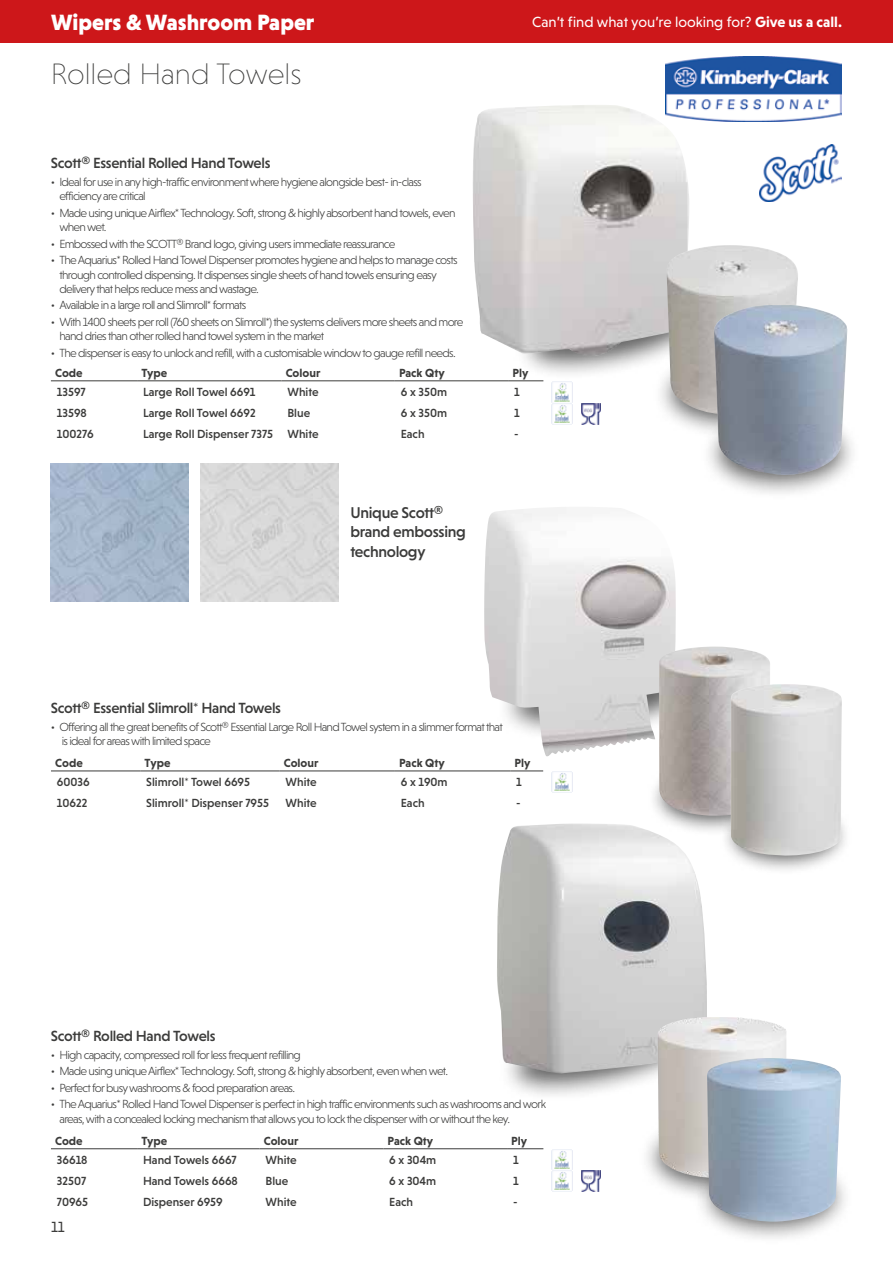
<style>
.page{position:relative;width:893px;height:1263px;background:#fff}
.page>*{position:absolute;margin:0;border:0;box-sizing:border-box;transform-origin:0 0}
.t1{font:200 30px "Niveau Grotesk";color:#3c3c3b}
.t2{font:900 22.5px "Niveau Grotesk";color:#fff}
.t3{font:500 15.9px/19px "Niveau Grotesk";letter-spacing:-.02em;color:#3c3c3b}
.t4{font:500 15px "Niveau Grotesk";letter-spacing:-.02em;color:#3c3c3b}
.t5{font:15px "Niveau Grotesk";color:#fff}
.t6{font:15px "Niveau Grotesk";color:#3c3c3b}
.t7{font:300 12px/14.4px "Niveau Grotesk";letter-spacing:-.06em;color:#3c3c3b}
.t8{font:500 12px "Niveau Grotesk";color:#3c3c3b}
.t9{font:700 12px "Niveau Grotesk";color:#3c3c3b}
.s1{font-weight:700}
</style>
<div class="page">
<div style="left:0;top:0;width:893px;height:43px;background:#cd171a"></div>
<img style="left:484px;top:507px;width:192px;height:249px">
<div style="left:648px;top:759px;width:132px;height:77px;background:#000;opacity:.65"></div>
<img style="left:659px;top:646px;width:111px;height:171px">
<hr style="left:51px;top:381px;width:86px;height:1px;background:#3c3c3b">
<hr style="left:137px;top:381px;width:144px;height:1px;background:#3c3c3b">
<hr style="left:281px;top:381px;width:114px;height:1px;background:#3c3c3b">
<hr style="left:395px;top:381px;width:113px;height:1px;background:#3c3c3b">
<hr style="left:508px;top:381px;width:35px;height:1px;background:#3c3c3b">
<div style="left:514px;top:289px;width:194px;height:91px;background:#000;opacity:.65"></div>
<img style="left:473px;top:105px;width:216px;height:251px">
<hr style="left:51px;top:771px;width:89px;height:1px;background:#3c3c3b">
<hr style="left:140px;top:771px;width:140px;height:1px;background:#3c3c3b">
<hr style="left:280px;top:771px;width:115px;height:1px;background:#3c3c3b">
<hr style="left:395px;top:771px;width:115px;height:1px;background:#3c3c3b">
<hr style="left:510px;top:771px;width:33px;height:1px;background:#3c3c3b">
<div style="left:719px;top:797px;width:133px;height:78px;background:#000;opacity:.65"></div>
<svg style="left:664px;top:775px;width:172px;height:84px"></svg>
<img style="left:730px;top:684px;width:112px;height:172px">
<img style="left:551px;top:772px;width:21px;height:21px">
<hr style="left:51px;top:1148px;width:86px;height:1px;background:#3c3c3b">
<hr style="left:137px;top:1148px;width:123px;height:1px;background:#3c3c3b">
<hr style="left:260px;top:1148px;width:123px;height:1px;background:#3c3c3b">
<hr style="left:383px;top:1148px;width:124px;height:1px;background:#3c3c3b">
<hr style="left:507px;top:1148px;width:36px;height:1px;background:#3c3c3b">
<div style="left:499px;top:1009px;width:203px;height:92px;background:#000;opacity:.65"></div>
<svg style="left:516px;top:1074px;width:141px;height:11px"></svg>
<img style="left:497px;top:823px;width:210px;height:251px">
<div style="left:639px;top:1110px;width:159px;height:94px;background:#000;opacity:.65"></div>
<img style="left:657px;top:1017px;width:129px;height:162px">
<img style="left:551px;top:1149px;width:21px;height:43px">
<img style="left:582px;top:1170px;width:19px;height:22px">
<img style="left:51px;top:464px;width:138px;height:138px">
<img style="left:201px;top:464px;width:138px;height:138px">
<img style="left:666px;top:245px;width:132px;height:60px">
<div style="left:701px;top:406px;width:159px;height:94px;background:#000;opacity:.65"></div>
<svg style="left:531px;top:305px;width:310px;height:175px"></svg>
<img style="left:714px;top:305px;width:134px;height:171px">
<div style="left:693px;top:1151px;width:160px;height:94px;background:#000;opacity:.65"></div>
<svg style="left:658px;top:1129px;width:176px;height:96px"></svg>
<img style="left:706px;top:1058px;width:135px;height:164px">
<img style="left:665px;top:56px;width:177px;height:65px">
<img style="left:759px;top:145px;width:83px;height:56px">
<h2 class="t2" style="left:51px;top:9px;width:265px">Wipers &amp; Washroom Paper</h2>
<p class="t5" style="left:532px;top:13px;width:311px">Can’t find what you’re looking for? <span class="s1">Give us a call.</span></p>
<h1 class="t1" style="left:51px;top:57px;width:252px">Rolled Hand Towels</h1>
<p class="t4" style="left:51px;top:155px;width:221px">Scott® Essential Rolled Hand Towels</p>
<p class="t7" style="left:59px;top:174px;width:364px;text-indent:-9px">• Ideal for use in any high-traffic environment where hygiene alongside best- in-class efficiency are critical</p>
<p class="t7" style="left:59px;top:205px;width:398px;text-indent:-9px">• Made using unique Airflex* Technology. Soft, strong &amp; highly absorbent hand towels, even when wet.</p>
<p class="t7" style="left:51px;top:236px;width:346px">• Embossed with the SCOTT® Brand logo, giving users immediate reassurance</p>
<p class="t7" style="left:59px;top:253px;width:400px;text-indent:-9px">• The Aquarius* Rolled Hand Towel Dispenser promotes hygiene and helps to manage costs through controlled dispensing. It dispenses single sheets of hand towels ensuring easy delivery that helps reduce mess and wastage.</p>
<p class="t7" style="left:51px;top:298px;width:197px">• Available in a large roll and Slimroll* formats</p>
<p class="t7" style="left:59px;top:315px;width:406px;text-indent:-9px">• With 1400 sheets per roll (760 sheets on Slimroll*) the systems delivers more sheets and more hand dries than other rolled hand towel system in the market</p>
<p class="t7" style="left:51px;top:346px;width:406px">• The dispenser is easy to unlock and refill, with a customisable window to gauge refill needs.</p>
<p class="t9" style="left:55px;top:366px;width:29px">Code</p>
<p class="t9" style="left:141px;top:366px;width:27px">Type</p>
<p class="t9" style="left:286px;top:366px;width:36px">Colour</p>
<p class="t9" style="left:399px;top:366px;width:47px">Pack Qty</p>
<p class="t9" style="left:512px;top:366px;width:17px">Ply</p>
<p class="t8" style="left:57px;top:385px;width:30px">13597</p>
<p class="t8" style="left:143px;top:385px;width:114px">Large Roll Towel 6691</p>
<p class="t8" style="left:287px;top:385px;width:33px">White</p>
<p class="t8" style="left:401px;top:385px;width:48px">6 x 350m</p>
<p class="t8" style="left:514px;top:385px;width:7px">1</p>
<p class="t8" style="left:57px;top:406px;width:31px">13598</p>
<p class="t8" style="left:143px;top:406px;width:114px">Large Roll Towel 6692</p>
<p class="t8" style="left:287px;top:406px;width:24px">Blue</p>
<p class="t8" style="left:401px;top:406px;width:48px">6 x 350m</p>
<p class="t8" style="left:514px;top:406px;width:7px">1</p>
<p class="t8" style="left:57px;top:427px;width:38px">100276</p>
<p class="t8" style="left:143px;top:427px;width:177px">Large Roll Dispenser 7375 White</p>
<p class="t8" style="left:401px;top:427px;width:25px">Each</p>
<p class="t8" style="left:514px;top:427px;width:6px">-</p>
<h3 class="t3" style="left:350px;top:503px;width:117px">Unique Scott® brand embossing technology</h3>
<p class="t4" style="left:51px;top:699px;width:232px">Scott® Essential Slimroll* Hand Towels</p>
<p class="t7" style="left:62px;top:719px;width:443px;text-indent:-11px">• Offering all the great benefits of Scott® Essential Large Roll Hand Towel system in a slimmer format that is ideal for areas with limited space</p>
<p class="t9" style="left:55px;top:756px;width:29px">Code</p>
<p class="t9" style="left:145px;top:756px;width:27px">Type</p>
<p class="t9" style="left:284px;top:756px;width:36px">Colour</p>
<p class="t9" style="left:399px;top:756px;width:47px">Pack Qty</p>
<p class="t9" style="left:514px;top:756px;width:17px">Ply</p>
<p class="t8" style="left:57px;top:775px;width:34px">60036</p>
<p class="t8" style="left:146px;top:775px;width:105px">Slimroll* Towel 6695</p>
<p class="t8" style="left:286px;top:775px;width:33px">White</p>
<p class="t8" style="left:401px;top:775px;width:48px">6 x 190m</p>
<p class="t8" style="left:516px;top:775px;width:7px">1</p>
<p class="t8" style="left:57px;top:796px;width:32px">10622</p>
<p class="t8" style="left:146px;top:796px;width:124px">Slimroll* Dispenser 7955</p>
<p class="t8" style="left:286px;top:796px;width:33px">White</p>
<p class="t8" style="left:401px;top:796px;width:25px">Each</p>
<p class="t8" style="left:516px;top:796px;width:6px">-</p>
<p class="t4" style="left:51px;top:1027px;width:166px">Scott® Rolled Hand Towels</p>
<p class="t7" style="left:51px;top:1047px;width:251px">• High capacity, compressed roll for less frequent refilling</p>
<p class="t7" style="left:51px;top:1064px;width:399px">• Made using unique Airflex* Technology. Soft, strong &amp; highly absorbent, even when wet.</p>
<p class="t7" style="left:51px;top:1080px;width:246px">• Perfect for busy washrooms &amp; food preparation areas.</p>
<p class="t7" style="left:59px;top:1097px;width:488px;text-indent:-9px">• The Aquarius* Rolled Hand Towel Dispenser is perfect in high traffic environments such as washrooms and work areas, with a concealed locking mechanism that allows you to lock the dispenser with or without the key.</p>
<p class="t9" style="left:55px;top:1133px;width:29px">Code</p>
<p class="t9" style="left:141px;top:1133px;width:27px">Type</p>
<p class="t9" style="left:264px;top:1133px;width:36px">Colour</p>
<p class="t9" style="left:388px;top:1133px;width:47px">Pack Qty</p>
<p class="t9" style="left:511px;top:1133px;width:17px">Ply</p>
<p class="t8" style="left:57px;top:1153px;width:32px">36618</p>
<p class="t8" style="left:143px;top:1153px;width:95px">Hand Towels 6667</p>
<p class="t8" style="left:266px;top:1153px;width:33px">White</p>
<p class="t8" style="left:389px;top:1153px;width:49px">6 x 304m</p>
<p class="t8" style="left:513px;top:1153px;width:7px">1</p>
<p class="t8" style="left:57px;top:1174px;width:31px">32507</p>
<p class="t8" style="left:143px;top:1174px;width:96px">Hand Towels 6668</p>
<p class="t8" style="left:266px;top:1174px;width:24px">Blue</p>
<p class="t8" style="left:389px;top:1174px;width:49px">6 x 304m</p>
<p class="t8" style="left:513px;top:1174px;width:7px">1</p>
<p class="t8" style="left:57px;top:1195px;width:33px">70965</p>
<p class="t8" style="left:143px;top:1195px;width:81px">Dispenser 6959</p>
<p class="t8" style="left:266px;top:1195px;width:33px">White</p>
<p class="t8" style="left:389px;top:1195px;width:25px">Each</p>
<p class="t8" style="left:513px;top:1195px;width:6px">-</p>
<p class="t6" style="left:51px;top:1218px;width:15px">11</p>
</div>
